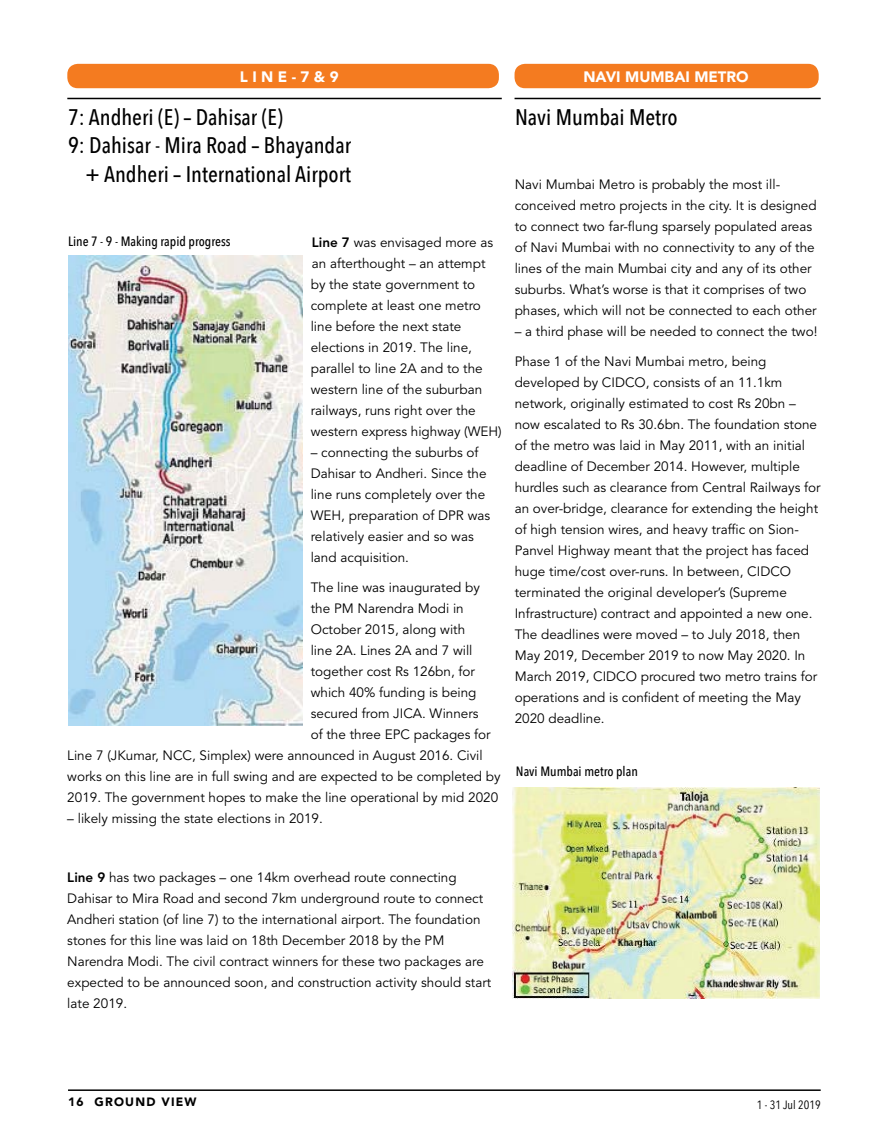
<style>
.page{position:relative;width:876px;height:1132px;background:#fff}
.page>*{position:absolute;margin:0;border:0;box-sizing:border-box;transform-origin:0 0}
.t1{font:500 condensed 22.5px "Avenir Next LT Pro";color:#000}
.t2{font:900 15px "Avenir LT Std";color:#fff}
.t3{font:13.5px/21px "Avenir LT Std";color:#000}
.t4{font:500 condensed 13.5px "Avenir Next LT Pro";color:#000}
.t5{font:900 12px "Avenir LT Std";letter-spacing:.1em;color:#000}
.t6{font:condensed 12px "Avenir Next LT Pro";color:#000}
.s1{font-weight:800}
</style>
<div class="page">
<hr style="left:68px;top:1089px;width:753px;height:1px;background:#000">
<hr style="left:67px;top:98px;width:435px;height:1px;background:#000">
<hr style="left:514px;top:98px;width:307px;height:1px;background:#000">
<div style="left:67px;top:64px;width:432px;height:24px;background:#f47b20;border-radius:11px"></div>
<div style="left:514px;top:64px;width:305px;height:24px;background:#f47b20;border-radius:11px"></div>
<img style="left:68px;top:255px;width:234px;height:470px">
<img style="left:512px;top:787px;width:308px;height:210px">
<p class="t2" style="left:240px;top:67px;width:100px">L I N E - 7 &amp; 9</p>
<p class="t2" style="left:583px;top:67px;width:167px">NAVI MUMBAI METRO</p>
<h1 class="t1" style="left:68px;top:103px;width:216px">7: Andheri (E) – Dahisar (E)</h1>
<h1 class="t1" style="left:68px;top:131px;width:284px">9: Dahisar - Mira Road – Bhayandar</h1>
<h1 class="t1" style="left:85px;top:160px;width:267px">+ Andheri – International Airport</h1>
<h1 class="t1" style="left:515px;top:103px;width:164px">Navi Mumbai Metro</h1>
<p class="t3" style="left:515px;top:174px;width:304px">Navi Mumbai Metro is probably the most ill&shy;conceived metro projects in the city. It is designed to connect two far-flung sparsely populated areas of Navi Mumbai with no connectivity to any of the lines of the main Mumbai city and any of its other suburbs. What’s worse is that it comprises of two phases, which will not be connected to each other</p>
<p class="t3" style="left:515px;top:317px;width:304px;line-height:29.5px">– a third phase will be needed to connect the two!<br>Phase 1 of the Navi Mumbai metro, being</p>
<p class="t3" style="left:515px;top:372px;width:308px">developed by CIDCO, consists of an 11.1km network, originally estimated to cost Rs 20bn – now escalated to Rs 30.6bn. The foundation stone of the metro was laid in May 2011, with an initial deadline of December 2014. However, multiple hurdles such as clearance from Central Railways for an over-bridge, clearance for extending the height of high tension wires, and heavy traffic on Sion-Panvel Highway meant that the project has faced huge time/cost over-runs. In between, CIDCO terminated the original developer’s (Supreme Infrastructure) contract and appointed a new one.<br>The deadlines were moved – to July 2018, then May 2019, December 2019 to now May 2020. In March 2019, CIDCO procured two metro trains for operations and is confident of meeting the May 2020 deadline.</p>
<p class="t4" style="left:68px;top:233px;width:164px">Line 7 - 9 - Making rapid progress</p>
<p class="t3" style="left:311px;top:232px;width:193px"><span class="s1">Line 7</span> was envisaged more as an afterthought – an attempt by the state government to complete at least one metro line before the next state elections in 2019. The line, parallel to line 2A and to the western line of the suburban railways, runs right over the western express highway (WEH)</p>
<p class="t3" style="left:311px;top:442px;width:181px">– connecting the suburbs of<br>Dahisar to Andheri. Since the line runs completely over the<br>WEH, preparation of DPR was relatively easier and so was land acquisition.</p>
<p class="t3" style="left:311px;top:577px;width:171px">The line was inaugurated by</p>
<p class="t3" style="left:311px;top:598px;width:155px">the PM Narendra Modi in</p>
<p class="t3" style="left:311px;top:619px;width:156px">October 2015, along with</p>
<p class="t3" style="left:311px;top:640px;width:163px">line 2A. Lines 2A and 7 will</p>
<p class="t3" style="left:311px;top:661px;width:166px">together cost Rs 126bn, for</p>
<p class="t3" style="left:311px;top:682px;width:167px">which 40% funding is being</p>
<p class="t3" style="left:311px;top:703px;width:169px">secured from JICA. Winners</p>
<p class="t3" style="left:311px;top:724px;width:182px">of the three EPC packages for</p>
<p class="t3" style="left:67px;top:745px;width:417px">Line 7 (JKumar, NCC, Simplex) were announced in August 2016. Civil</p>
<p class="t3" style="left:67px;top:766px;width:435px">works on this line are in full swing and are expected to be completed by</p>
<p class="t3" style="left:67px;top:787px;width:432px">2019. The government hopes to make the line operational by mid 2020</p>
<p class="t3" style="left:67px;top:808px;width:257px">– likely missing the state elections in 2019.</p>
<p class="t4" style="left:516px;top:763px;width:123px">Navi Mumbai metro plan</p>
<p class="t3" style="left:67px;top:867px;width:426px"><span class="s1">Line 9</span> has two packages – one 14km overhead route connecting Dahisar to Mira Road and second 7km underground route to connect Andheri station (of line 7) to the international airport. The foundation stones for this line was laid on 18th December 2018 by the PM Narendra Modi. The civil contract winners for these two packages are expected to be announced soon, and construction activity should start late 2019.</p>
<p class="t5" style="left:68px;top:1094px;width:17px">16</p>
<p class="t5" style="left:95px;top:1094px;width:103px">GROUND VIEW</p>
<p class="t6" style="left:757px;top:1096px;width:65px">1 - 31 Jul 2019</p>
</div>
